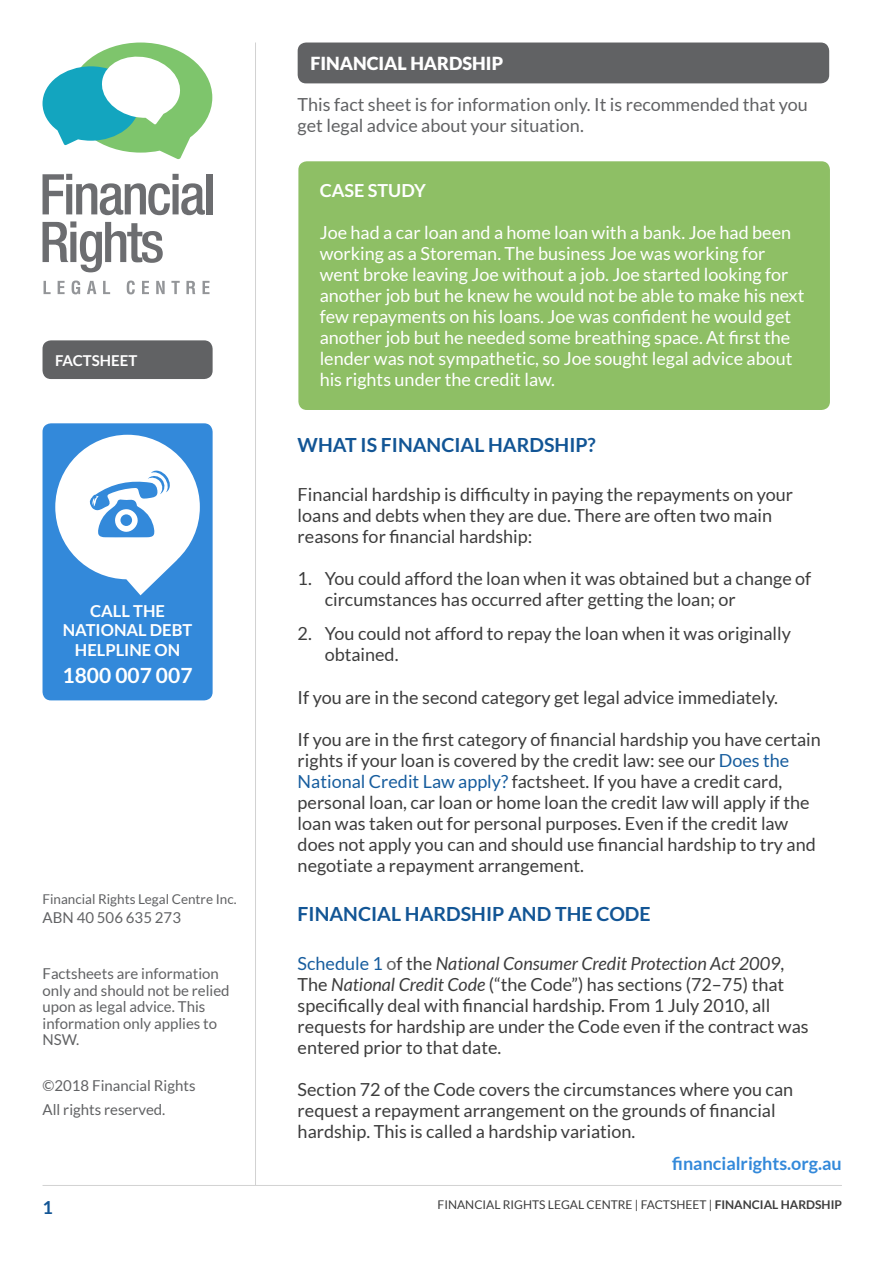
<style>
.page{position:relative;width:893px;height:1263px;background:#fff}
.page>*{position:absolute;margin:0;border:0;box-sizing:border-box;transform-origin:0 0}
.t1{font:700 21px "Lato";color:#fff}
.HEADING{font:700 19.5px "Lato";color:#125595}
.BODY_TEXT{font:18px/21px "Lato";color:#3d3d3d}
.CASE_STUDY_TEXT{font:18px/21px "Lato";color:#fff}
.HEADING-2{font:18px/21px "Lato";color:#616264}
.t2{font:700 18px "Lato";color:#3389da}
.FACT_SHEET_TITLE{font:900 18px "Lato";color:#fff}
.CASE_STUDY_TEXT-2{font:700 18px "Lato";color:#fff}
.t3{font:700 18px "Lato";color:#125595}
.t4{font:700 16.5px/19.5px "Lato";color:#fff;text-align:center}
.t5{font:700 15px/21px "Lato";color:#fff}
.t6{font:15px/16.5px "Lato";color:#616264}
.t7{font:13.5px "Lato";color:#616264}
.t8{font:12px "Lato";color:#3d3d3d}
.s1{color:#175d9e}
.s2{color:#616264}
.s3{font-style:italic}
.s4{font-weight:700}
</style>
<div class="page">
<div style="left:43px;top:340px;width:170px;height:39px;background:#616264;border-radius:9px"></div>
<svg style="left:43px;top:43px;width:169px;height:116px"></svg>
<svg style="left:43px;top:174px;width:162px;height:41px"></svg>
<div style="left:207px;top:174px;width:6px;height:40px;background:#6c6d70"></div>
<svg style="left:43px;top:221px;width:120px;height:51px"></svg>
<svg style="left:44px;top:281px;width:7px;height:13px"></svg>
<svg style="left:58px;top:281px;width:7px;height:13px"></svg>
<svg style="left:72px;top:280px;width:8px;height:14px"></svg>
<svg style="left:87px;top:281px;width:9px;height:13px"></svg>
<svg style="left:103px;top:281px;width:7px;height:13px"></svg>
<svg style="left:127px;top:280px;width:8px;height:14px"></svg>
<svg style="left:142px;top:281px;width:7px;height:13px"></svg>
<svg style="left:156px;top:281px;width:9px;height:13px"></svg>
<svg style="left:171px;top:281px;width:9px;height:13px"></svg>
<svg style="left:186px;top:281px;width:9px;height:13px"></svg>
<svg style="left:203px;top:281px;width:6px;height:13px"></svg>
<hr style="left:255px;top:43px;width:1px;height:1142px;background:#d2d2d2">
<div style="left:43px;top:423px;width:170px;height:277px;background:#3389da;border-radius:9px"></div>
<svg style="left:55px;top:435px;width:145px;height:160px"></svg>
<hr style="left:43px;top:1185px;width:799px;height:1px;background:#d2d2d2">
<div style="left:298px;top:43px;width:531px;height:40px;background:#616264;border-radius:9px"></div>
<div style="left:298px;top:161px;width:532px;height:249px;background:#8ebf65;border-radius:9px"></div>
<p class="FACT_SHEET_TITLE" style="left:310px;top:53px;width:194px">FINANCIAL HARDSHIP</p>
<p class="t5" style="left:55px;top:350px;width:84px">FACTSHEET</p>
<p class="t4" style="left:63px;top:601px;width:131px">CALL THE<br>NATIONAL DEBT<br>HELPLINE ON</p>
<p class="t1" style="left:63px;top:663px;width:131px">1800 007 007</p>
<p class="t7" style="left:43px;top:891px;width:196px">Financial Rights Legal Centre Inc.</p>
<p class="t6" style="left:43px;top:910px;width:140px">ABN 40 506 635 273</p>
<p class="t6" style="left:43px;top:965px;width:189px">Factsheets are information only and should not be relied upon as legal advice. This information only applies to<br>NSW.</p>
<p class="t6" style="left:43px;top:1073px;width:155px;line-height:24px">©2018 Financial Rights<br>All rights reserved.</p>
<p class="HEADING-2" style="left:298px;top:94px;width:512px">This fact sheet is for information only. It is recommended that you get legal advice about your situation.</p>
<p class="CASE_STUDY_TEXT-2" style="left:320px;top:180px;width:108px">CASE STUDY</p>
<p class="CASE_STUDY_TEXT" style="left:320px;top:222px;width:486px">Joe had a car loan and a home loan with a bank. Joe had been working as a Storeman. The business Joe was working for went broke leaving Joe without a job. Joe started looking for another job but he knew he would not be able to make his next few repayments on his loans. Joe was confident he would get another job but he needed some breathing space. At first the lender was not sympathetic, so Joe sought legal advice about his rights under the credit law.</p>
<p class="t5" style="left:310px;top:181px;width:206px">NOTE: GETTING A HARDSHIP</p>
<p class="t5" style="left:310px;top:223px;width:226px">LATE PAYMENTS THAT HAVE<br>ALREADY BEEN REPORTED TO<br>THE CREDIT REPORTING AGEN-<br>CY BEFORE YOU CONTACTED<br>YOUR LENDER ABOUT HARD-<br>SHIP. THESE LATE PAYMENTS<br>WILL REMAIN ON YOUR CREDIT<br>REPORT FOR 2 YEARS.</p>
<p class="HEADING" style="left:298px;top:434px;width:300px">WHAT IS FINANCIAL HARDSHIP?</p>
<p class="BODY_TEXT" style="left:298px;top:484px;width:497px">Financial hardship is difficulty in paying the repayments on your loans and debts when they are due. There are often two main reasons for financial hardship:</p>
<p class="BODY_TEXT" style="left:325px;top:568px;width:488px;text-indent:-27px">1. You could afford the loan when it was obtained but a change of circumstances has occurred after getting the loan; or</p>
<p class="BODY_TEXT" style="left:325px;top:623px;width:468px;text-indent:-27px">2. You could not afford to repay the loan when it was originally obtained.</p>
<p class="BODY_TEXT" style="left:298px;top:686px;width:482px">If you are in the second category get legal advice immediately.</p>
<p class="BODY_TEXT" style="left:298px;top:729px;width:525px">If you are in the first category of financial hardship you have certain rights if your loan is covered by the credit law: see our <span class="s1">Does the National Credit Law apply?</span> factsheet. If you have a credit card, personal loan, car loan or home loan the credit law will apply if the loan was taken out for personal purposes. Even if the credit law does not apply you can and should use financial hardship to try and negotiate a repayment arrangement.</p>
<p class="HEADING" style="left:298px;top:903px;width:355px">FINANCIAL HARDSHIP AND THE CODE</p>
<p class="BODY_TEXT" style="left:298px;top:953px;width:512px"><span class="s1">Schedule 1</span> <span class="s2">o</span>f the <span class="s3">National Consumer Credit Protection Act 2009</span>, The <span class="s3">National Credit Code</span> (“the Code”) has sections (72–75) that specifically deal with financial hardship. From 1 July 2010, all requests for hardship are under the Code even if the contract was entered prior to that date.</p>
<p class="BODY_TEXT" style="left:298px;top:1079px;width:497px">Section 72 of the Code covers the circumstances where you can request a repayment arrangement on the grounds of financial hardship. This is called a hardship variation.</p>
<p class="t2" style="left:672px;top:1153px;width:171px">financialrights.org.au</p>
<p class="t3" style="left:43px;top:1197px;width:12px">1</p>
<p class="t8" style="left:438px;top:1197px;width:406px">FINANCIAL RIGHTS LEGAL CENTRE | FACTSHEET | <span class="s4">FINANCIAL HARDSHIP</span></p>
</div>
